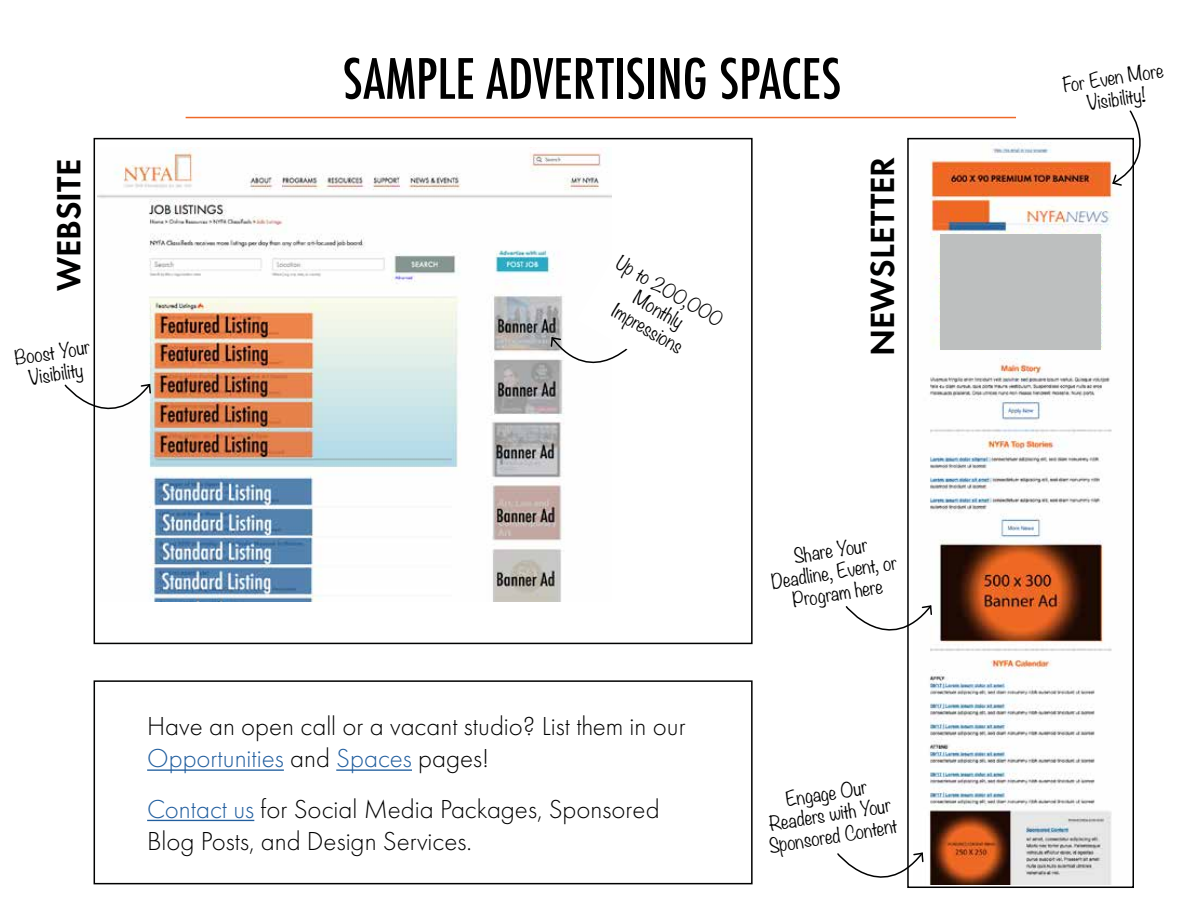
<style>
.page{position:relative;width:1188px;height:918px;background:#fff}
.page>*{position:absolute;margin:0;border:0;box-sizing:border-box;transform-origin:0 0}
.t1{font:500 condensed 54px "Futura";color:#000}
.t2{font:600 34.8px "Futura PT";color:#000101}
.t3{font:300 27px/32.4px "Futura PT";color:#000101}
.t4{font:300 18px/21.6px "Noteworthy";color:#000;text-align:center}
.s1{color:#215e9e}
</style>
<div class="page">
<img style="left:929px;top:142px;width:191px;height:742px">
<img style="left:98px;top:148px;width:514px;height:453px">
<hr style="left:186px;top:117px;width:830px;height:1px;background:#ef6927">
<svg style="left:845px;top:604px;width:88px;height:55px"></svg>
<svg style="left:837px;top:852px;width:87px;height:26px"></svg>
<svg style="left:550px;top:248px;width:78px;height:144px"></svg>
<svg style="left:64px;top:383px;width:88px;height:55px"></svg>
<hr style="left:147px;top:769px;width:137px;height:2px;background:#215e9e">
<hr style="left:336px;top:769px;width:76px;height:2px;background:#215e9e">
<hr style="left:147px;top:820px;width:107px;height:1px;background:#215e9e">
<div style="left:94px;top:138px;width:659px;height:506px;border:2px solid #000101"></div>
<div style="left:907px;top:138px;width:227px;height:750px;border:2px solid #000101"></div>
<div style="left:94px;top:680px;width:659px;height:204px;border:2px solid #000101"></div>
<div style="left:940px;top:235px;width:161px;height:115px;background:#bdbfbf"></div>
<svg style="left:1111px;top:110px;width:30px;height:77px"></svg>
<h1 class="t1" style="left:342px;top:44px;width:500px">SAMPLE ADVERTISING SPACES</h1>
<h2 class="t2" style="left:47px;top:291px;width:134px;rotate:-90deg">WEBSITE</h2>
<h2 class="t2" style="left:861px;top:356px;width:201px;rotate:-90deg">NEWSLETTER</h2>
<p class="t4" style="left:624px;top:251px;width:121px;rotate:30deg">Up to 200,000<br>Monthly<br>Impressions</p>
<p class="t4" style="left:13px;top:347px;width:78px;rotate:-9deg">Boost Your<br>Visibility</p>
<h3 class="t3" style="left:147px;top:710px;width:540px">Have an open call or a vacant studio? List them in our<br><span class="s1">Opportunities</span> and <span class="s1">Spaces</span> pages!</h3>
<h3 class="t3" style="left:147px;top:793px;width:514px"><span class="s1">Contact us</span> for Social Media Packages, Sponsored<br>Blog Posts, and Design Services.</h3>
<p class="t4" style="left:766px;top:549px;width:129px;rotate:-9deg">Share Your<br>Deadline, Event, or<br>Program here</p>
<p class="t4" style="left:761px;top:792px;width:131px;rotate:-9deg">Engage Our<br>Readers with Your<br>Sponsored Content</p>
<p class="t4" style="left:1061px;top:74px;width:103px;rotate:-9deg">For Even More<br>Visibility!</p>
</div>
